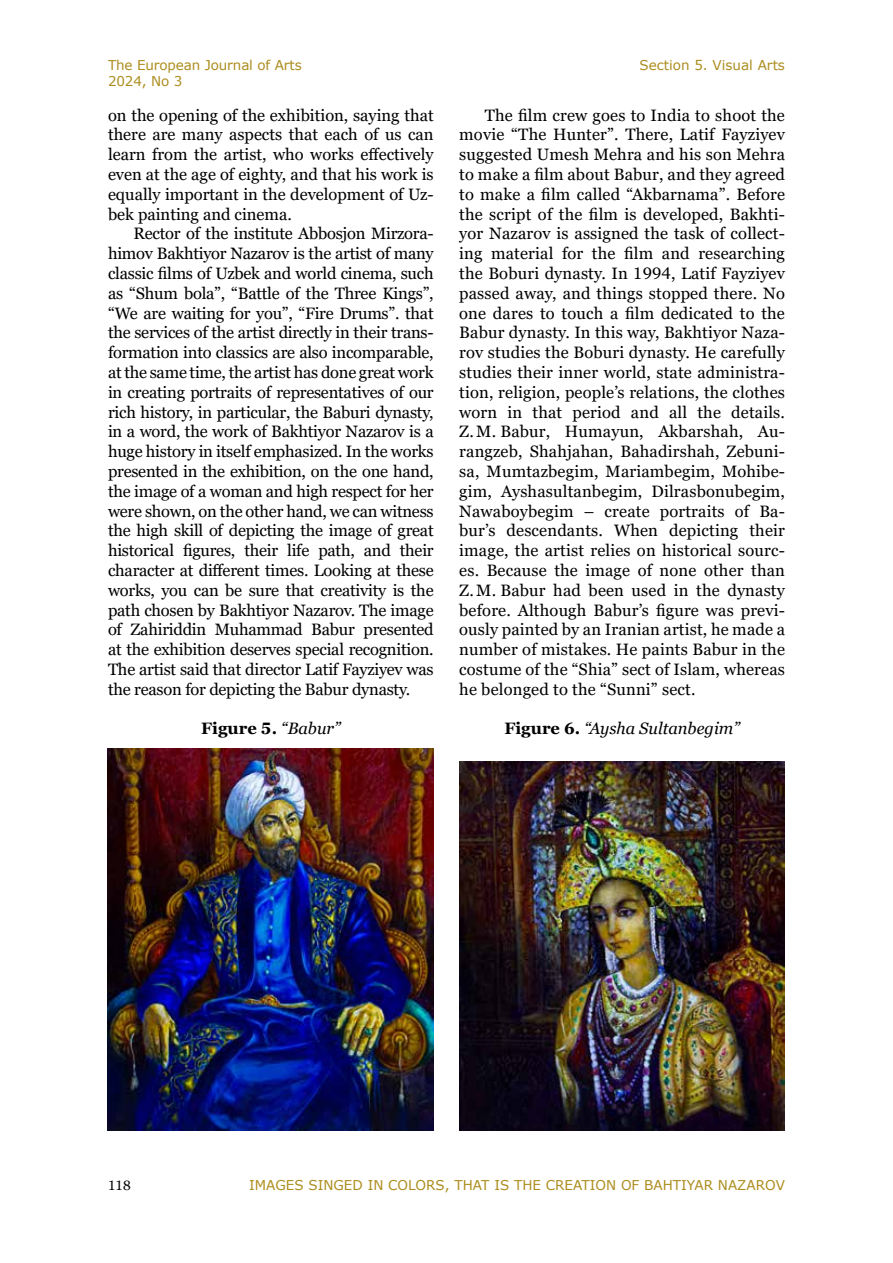
<style>
.page{position:relative;width:893px;height:1263px;background:#fff}
.page>*{position:absolute;margin:0;border:0;box-sizing:border-box;transform-origin:0 0}
.t1{font:16.5px/19.8px "Georgia Pro";color:#000;text-align:justify}
.t2{font:italic 16.5px "Georgia Pro";color:#000}
.t3{font:700 16.5px "Georgia Pro";color:#000}
.t4{font:13.5px/16.2px "Verdana";color:#ac8d1e}
.t5{font:13.5px "Georgia Pro";color:#000}
.s1{font-weight:400;font-style:italic}
.s2{font-weight:700;font-style:normal}
</style>
<div class="page">
<img style="left:108px;top:748px;width:326px;height:382px">
<img style="left:460px;top:761px;width:324px;height:369px">
<p class="t4" style="left:108px;top:57px;width:195px">The European Journal of Arts<br>2024, No 3</p>
<p class="t1" style="left:108px;top:106px;width:327px">on the opening of the exhibition, saying that there are many aspects that each of us can learn from the artist, who works effectively even at the age of eighty, and that his work is equally important in the development of Uz&shy;bek painting and cinema.</p>
<p class="t1" style="left:108px;top:224px;width:327px;text-indent:26px">Rector of the institute Abbosjon Mirzora&shy;himov Bakhtiyor Nazarov is the artist of many classic films of Uzbek and world cinema, such as “Shum bola”, “Battle of the Three Kings”, “We are waiting for you”, “Fire Drums”. that the services of the artist directly in their trans&shy;formation into classics are also incomparable, at the same time, the artist has done great work in creating portraits of representatives of our rich history, in particular, the Baburi dynasty, in a word, the work of Bakhtiyor Nazarov is a huge history in itself emphasized. In the works presented in the exhibition, on the one hand, the image of a woman and high respect for her were shown, on the other hand, we can witness the high skill of depicting the image of great historical figures, their life path, and their character at different times. Looking at these works, you can be sure that creativity is the path chosen by Bakhtiyor Nazarov. The image of Zahiriddin Muhammad Babur presented at the exhibition deserves special recognition.<br>The artist said that director Latif Fayziyev was the reason for depicting the Babur dynasty.</p>
<p class="t3" style="left:201px;top:719px;width:141px">Figure 5. <span class="s1">“Babur”</span></p>
<p class="t4" style="left:639px;top:57px;width:147px">Section 5. Visual Arts</p>
<p class="t1" style="left:459px;top:106px;width:327px;text-indent:26px">The film crew goes to India to shoot the movie “The Hunter”. There, Latif Fayziyev suggested Umesh Mehra and his son Mehra to make a film about Babur, and they agreed to make a film called “Akbarnama”. Before the script of the film is developed, Bakhti&shy;yor Nazarov is assigned the task of collect&shy;ing material for the film and researching the Boburi dynasty. In 1994, Latif Fayziyev passed away, and things stopped there. No one dares to touch a film dedicated to the Babur dynasty. In this way, Bakhtiyor Naza&shy;rov studies the Boburi dynasty. He carefully studies their inner world, state administra&shy;tion, religion, people’s relations, the clothes worn in that period and all the details.<br>Z.M. Babur, Humayun, Akbarshah, Au&shy;rangzeb, Shahjahan, Bahadirshah, Zebuni&shy;sa, Mumtazbegim, Mariambegim, Mohibe&shy;gim, Ayshasultanbegim, Dilrasbonubegim, Nawaboybegim – create portraits of Ba&shy;bur’s descendants. When depicting their image, the artist relies on historical sourc&shy;es. Because the image of none other than Z.M. Babur had been used in the dynasty before. Although Babur’s figure was previ&shy;ously painted by an Iranian artist, he made a number of mistakes. He paints Babur in the costume of the “Shia” sect of Islam, whereas he belonged to the “Sunni” sect.</p>
<p class="t2" style="left:504px;top:719px;width:237px"><span class="s2">Figure 6.</span> “Aysha Sultanbegim”</p>
<p class="t5" style="left:108px;top:1178px;width:24px">118</p>
<p class="t4" style="left:249px;top:1177px;width:537px">IMAGES SINGED IN COLORS, THAT IS THE CREATION OF BAHTIYAR NAZAROV</p>
</div>
